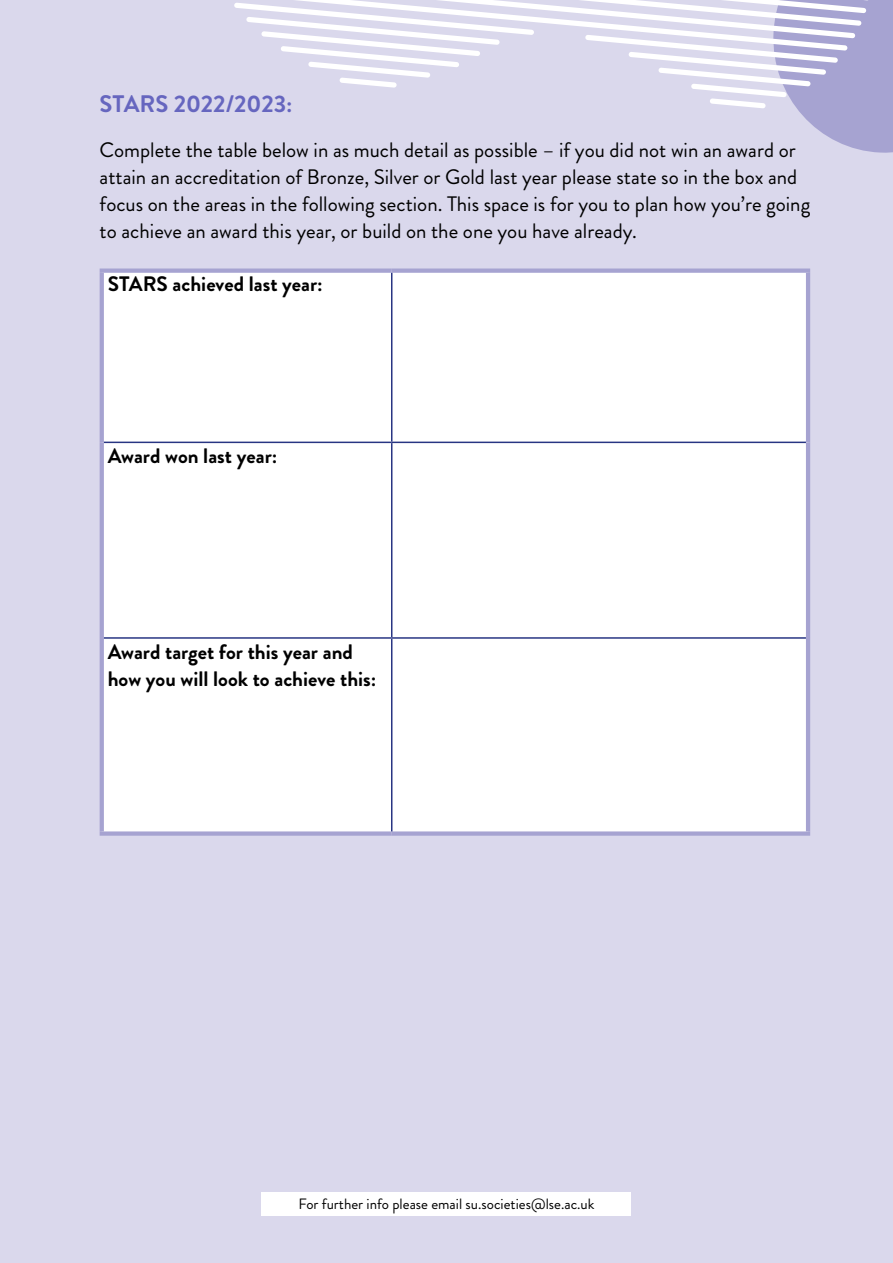
<style>
.page{position:relative;width:893px;height:1263px;background:#dad8ec}
.page>*{position:absolute;margin:0;border:0;box-sizing:border-box;transform-origin:0 0}
.t1{font:700 23.85px "Brandon Grotesque";color:#6666bf}
.t2{font:20.85px/26.8px "Brandon Grotesque";color:#000}
.t3{font:700 20.85px/26.8px "Brandon Grotesque";color:#000}
.t4{font:15px "Brandon Grotesque";color:#000}
</style>
<div class="page">
<div style="left:262px;top:1192px;width:369px;height:24px;background:#fff"></div>
<svg style="left:234px;top:0;width:659px;height:153px"></svg>
<div style="left:104px;top:273px;width:702px;height:558px;background:#fff"></div>
<div style="left:100px;top:268px;width:292px;height:5px;background:#a6a3d1"></div>
<hr style="left:100px;top:273px;width:4px;height:169px;background:#a6a3d1">
<div style="left:392px;top:268px;width:418px;height:5px;background:#a6a3d1"></div>
<hr style="left:806px;top:273px;width:4px;height:169px;background:#a6a3d1">
<hr style="left:100px;top:442px;width:4px;height:196px;background:#a6a3d1">
<hr style="left:806px;top:442px;width:4px;height:196px;background:#a6a3d1">
<hr style="left:100px;top:638px;width:4px;height:193px;background:#a6a3d1">
<hr style="left:806px;top:638px;width:4px;height:193px;background:#a6a3d1">
<div style="left:100px;top:831px;width:292px;height:5px;background:#a6a3d1"></div>
<div style="left:392px;top:831px;width:418px;height:5px;background:#a6a3d1"></div>
<hr style="left:391px;top:273px;width:1px;height:169px;background:#283583">
<hr style="left:104px;top:442px;width:288px;height:1px;background:#283583">
<hr style="left:392px;top:442px;width:414px;height:1px;background:#283583">
<hr style="left:391px;top:443px;width:1px;height:194px;background:#283583">
<hr style="left:104px;top:637px;width:288px;height:2px;background:#283583">
<hr style="left:392px;top:637px;width:414px;height:2px;background:#283583">
<hr style="left:391px;top:639px;width:1px;height:192px;background:#283583">
<p class="t1" style="left:100px;top:87px;width:195px">STARS 2022/2023:</p>
<p class="t2" style="left:100px;top:137px;width:712px">Complete the table below in as much detail as possible – if you did not win an award or attain an accreditation of Bronze, Silver or Gold last year please state so in the box and focus on the areas in the following section. This space is for you to plan how you’re going to achieve an award this year, or build on the one you have already.</p>
<p class="t3" style="left:108px;top:271px;width:217px">STARS achieved last year:</p>
<p class="t3" style="left:108px;top:443px;width:171px">Award won last year:</p>
<p class="t3" style="left:108px;top:638px;width:270px">Award target for this year and how you will look to achieve this:</p>
<p class="t4" style="left:298px;top:1193px;width:298px">For further info please email su.societies@lse.ac.uk</p>
</div>
